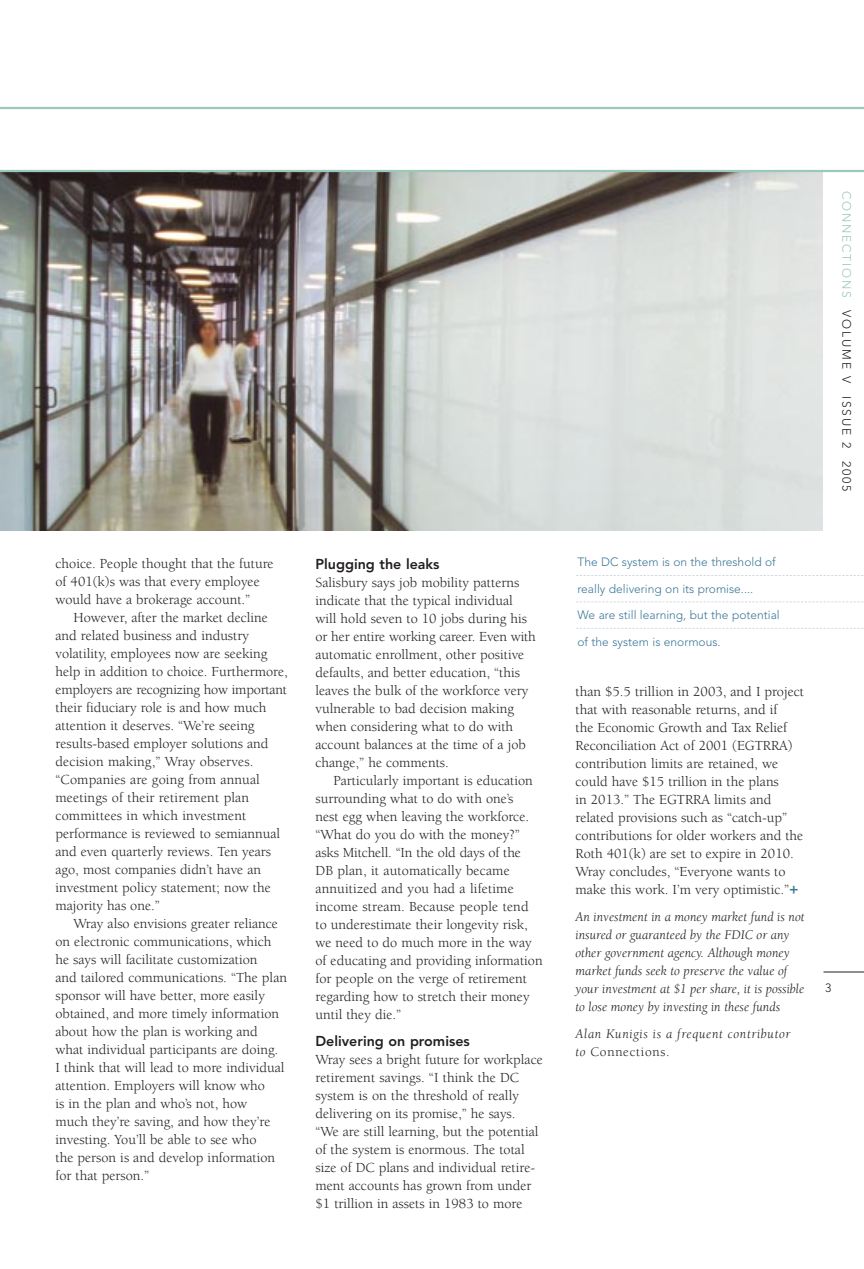
<style>
.page{position:relative;width:864px;height:1269px;background:#fff}
.page>*{position:absolute;margin:0;border:0;box-sizing:border-box;transform-origin:0 0}
.t1{font:14.25px/18px "Berkeley";color:#231f1f}
.t2{font:800 14.25px "Avenir";color:#231f1f}
.t3{font:italic 13.5px/18px "Berkeley";color:#231f1f}
.t4{font:italic 13.5px/18px "Berkeley";letter-spacing:.05em;color:#231f1f}
.t5{font:300 12px "Avenir";color:#3d7897}
.t6{font:300 12px "Avenir";letter-spacing:.155em;color:#231f1f}
.s1{color:#9cc8ba}
.s2{font-family:"Avenir";font-weight:800;color:#3d7897}
.s3{font-style:normal}
</style>
<div class="page">
<hr style="left:0;top:107px;width:864px;height:2px;background:#9cc8ba">
<hr style="left:824px;top:972px;width:40px;height:1px;background:#231f1f">
<img style="left:0;top:172px;width:823px;height:359px">
<hr style="left:0;top:170px;width:864px;height:2px;background:#9cc8ba">
<svg style="left:576px;top:575px;width:288px;height:1px"></svg>
<svg style="left:576px;top:602px;width:287px;height:1px"></svg>
<svg style="left:576px;top:628px;width:288px;height:1px"></svg>
<p class="t1" style="left:56px;top:556px;width:220px">choice. People thought that the future of 401(k)s was that every employee would have a brokerage account.”</p>
<p class="t1" style="left:56px;top:610px;width:234px;text-indent:18px">However, after the market decline and related business and industry volatility, employees now are seeking help in addition to choice. Furthermore, employers are recognizing how important their fiduciary role is and how much attention it deserves. “We’re seeing results-based employer solutions and decision making,” Wray observes. “Companies are going from annual meetings of their retirement plan committees in which investment performance is reviewed to semiannual and even quarterly reviews. Ten years ago, most companies didn’t have an investment policy statement; now the majority has one.”</p>
<p class="t1" style="left:56px;top:916px;width:233px;text-indent:18px">Wray also envisions greater reliance on electronic communications, which he says will facilitate customization<br>and tailored communications. “The plan sponsor will have better, more easily obtained, and more timely information about how the plan is working and what individual participants are doing.<br>I think that will lead to more individual attention. Employers will know who<br>is in the plan and who’s not, how<br>much they’re saving, and how they’re investing. You’ll be able to see who<br>the person is and develop information for that person.”</p>
<p class="t2" style="left:315px;top:558px;width:126px">Plugging the leaks</p>
<p class="t1" style="left:315px;top:575px;width:222px">Salisbury says job mobility patterns indicate that the typical individual will hold seven to 10 jobs during his or her entire working career. Even with automatic enrollment, other positive defaults, and better education, “this leaves the bulk of the workforce very vulnerable to bad decision making when considering what to do with account balances at the time of a job change,” he comments.</p>
<p class="t1" style="left:315px;top:773px;width:229px;text-indent:18px">Particularly important is education surrounding what to do with one’s<br>nest egg when leaving the workforce. “What do you do with the money?” asks Mitchell. “In the old days of the<br>DB plan, it automatically became annuitized and you had a lifetime income stream. Because people tend to underestimate their longevity risk, we need to do much more in the way of educating and providing information for people on the verge of retirement regarding how to stretch their money until they die.”</p>
<p class="t2" style="left:315px;top:1035px;width:156px">Delivering on promises</p>
<p class="t1" style="left:315px;top:1052px;width:229px">Wray sees a bright future for workplace retirement savings. “I think the DC system is on the threshold of really delivering on its promise,” he says.<br>“We are still learning, but the potential of the system is enormous. The total size of DC plans and individual retire&shy;ment accounts has grown from under $1 trillion in assets in 1983 to more</p>
<p class="t6" style="left:851px;top:190px;width:302px;rotate:90deg"><span class="s1">CONNECTIONS</span> VOLUME V ISSUE 2 2005</p>
<p class="t5" style="left:578px;top:557px;width:200px">The DC system is on the threshold of</p>
<p class="t5" style="left:578px;top:584px;width:177px">really delivering on its promise....</p>
<p class="t5" style="left:578px;top:610px;width:204px">We are still learning, but the potential</p>
<p class="t5" style="left:578px;top:636px;width:145px">of the system is enormous.</p>
<p class="t1" style="left:575px;top:684px;width:230px">than $5.5 trillion in 2003, and I project that with reasonable returns, and if<br>the Economic Growth and Tax Relief Reconciliation Act of 2001 (EGTRRA) contribution limits are retained, we could have $15 trillion in the plans<br>in 2013.” The EGTRRA limits and related provisions such as “catch-up” contributions for older workers and the Roth 401(k) are set to expire in 2010.<br>Wray concludes, “Everyone wants to make this work. I’m very optimistic.”<span class="s2">+</span></p>
<p class="t3" style="left:576px;top:909px;width:231px">An investment in a money market fund is not insured or guaranteed by the FDIC or any other government agency. Although money market funds seek to preserve the value of your investment at $1 per share, it is possible to lose money by investing in these funds</p>
<p class="t4" style="left:576px;top:1026px;width:217px">Alan Kunigis is a frequent contributor to <span class="s3">Connections.</span></p>
<p class="t6" style="left:825px;top:982px;width:8px">3</p>
</div>
